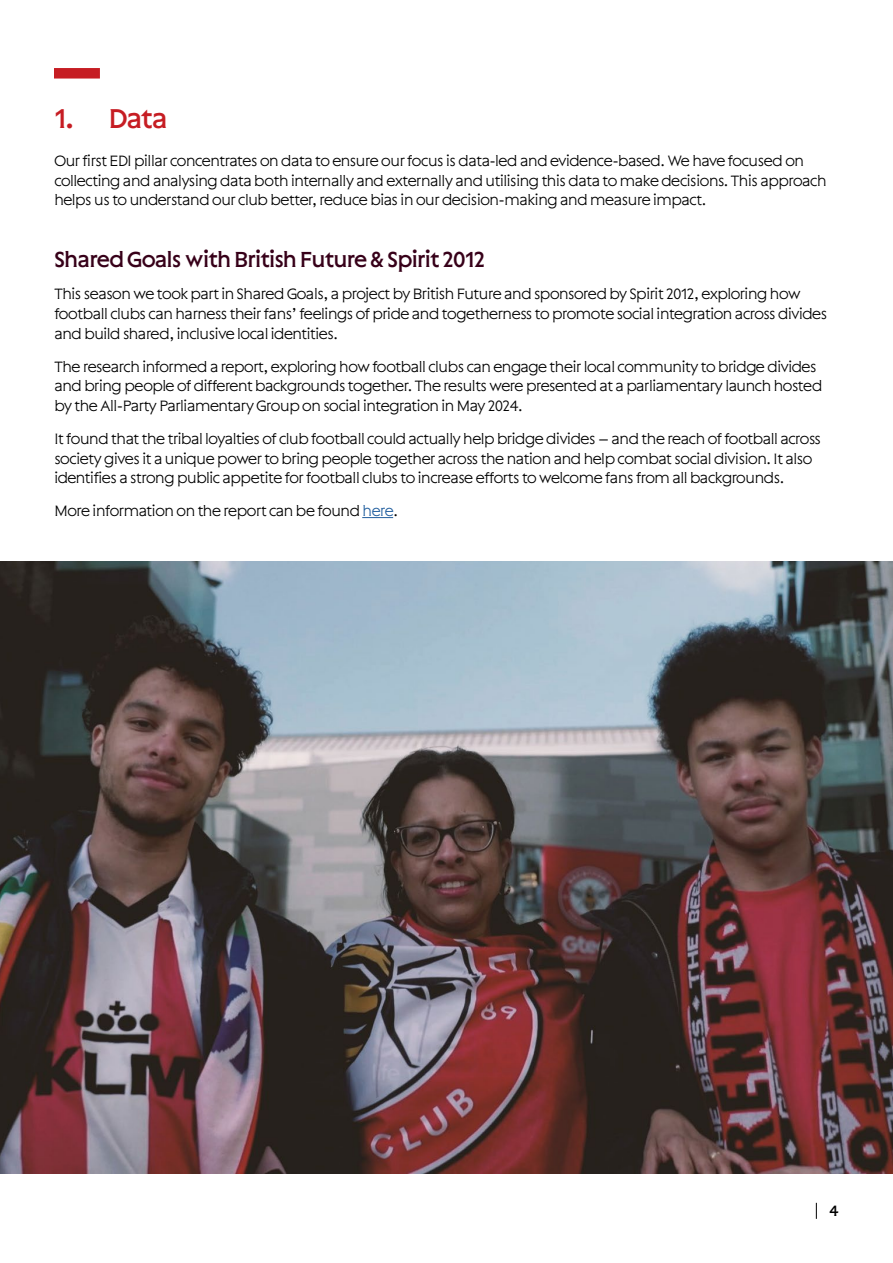
<style>
.page{position:relative;width:893px;height:1263px;background:#fff}
.page>*{position:absolute;margin:0;border:0;box-sizing:border-box;transform-origin:0 0}
.t1{font:30px "Sting";color:#c61d23}
.t2{font:24px "Sting";letter-spacing:-.06em;color:#370019}
.t3{font:300 16.5px/19.8px "Sting";letter-spacing:-.06em;color:#000}
.t4{font:16.5px "Sting";color:#000}
.s1{color:#215e9e}
</style>
<div class="page">
<svg style="left:816px;top:1203px;width:1px;height:16px"></svg>
<hr style="left:362px;top:517px;width:31px;height:1px;background:#215e9e">
<img style="left:0;top:561px;width:893px;height:613px">
<div style="left:54px;top:68px;width:46px;height:11px;background:#c61d23"></div>
<h1 class="t1" style="left:54px;top:100px;width:116px">1. Data</h1>
<p class="t3" style="left:54px;top:150px;width:774px">Our first EDI pillar concentrates on data to ensure our focus is data-led and evidence-based. We have focused on collecting and analysing data both internally and externally and utilising this data to make decisions. This approach helps us to understand our club better, reduce bias in our decision-making and measure impact.</p>
<h2 class="t2" style="left:54px;top:245px;width:433px">Shared Goals with British Future &amp; Spirit 2012</h2>
<p class="t3" style="left:54px;top:284px;width:775px">This season we took part in Shared Goals, a project by British Future and sponsored by Spirit 2012, exploring how football clubs can harness their fans’ feelings of pride and togetherness to promote social integration across divides and build shared, inclusive local identities.</p>
<p class="t3" style="left:54px;top:356px;width:770px">The research informed a report, exploring how football clubs can engage their local community to bridge divides and bring people of different backgrounds together. The results were presented at a parliamentary launch hosted by the All-Party Parliamentary Group on social integration in May 2024.</p>
<p class="t3" style="left:54px;top:428px;width:769px">It found that the tribal loyalties of club football could actually help bridge divides – and the reach of football across society gives it a unique power to bring people together across the nation and help combat social division. It also identifies a strong public appetite for football clubs to increase efforts to welcome fans from all backgrounds.</p>
<p class="t3" style="left:54px;top:500px;width:346px">More information on the report can be found <span class="s1">here</span>.</p>
<p class="t4" style="left:829px;top:1201px;width:11px">4</p>
</div>
